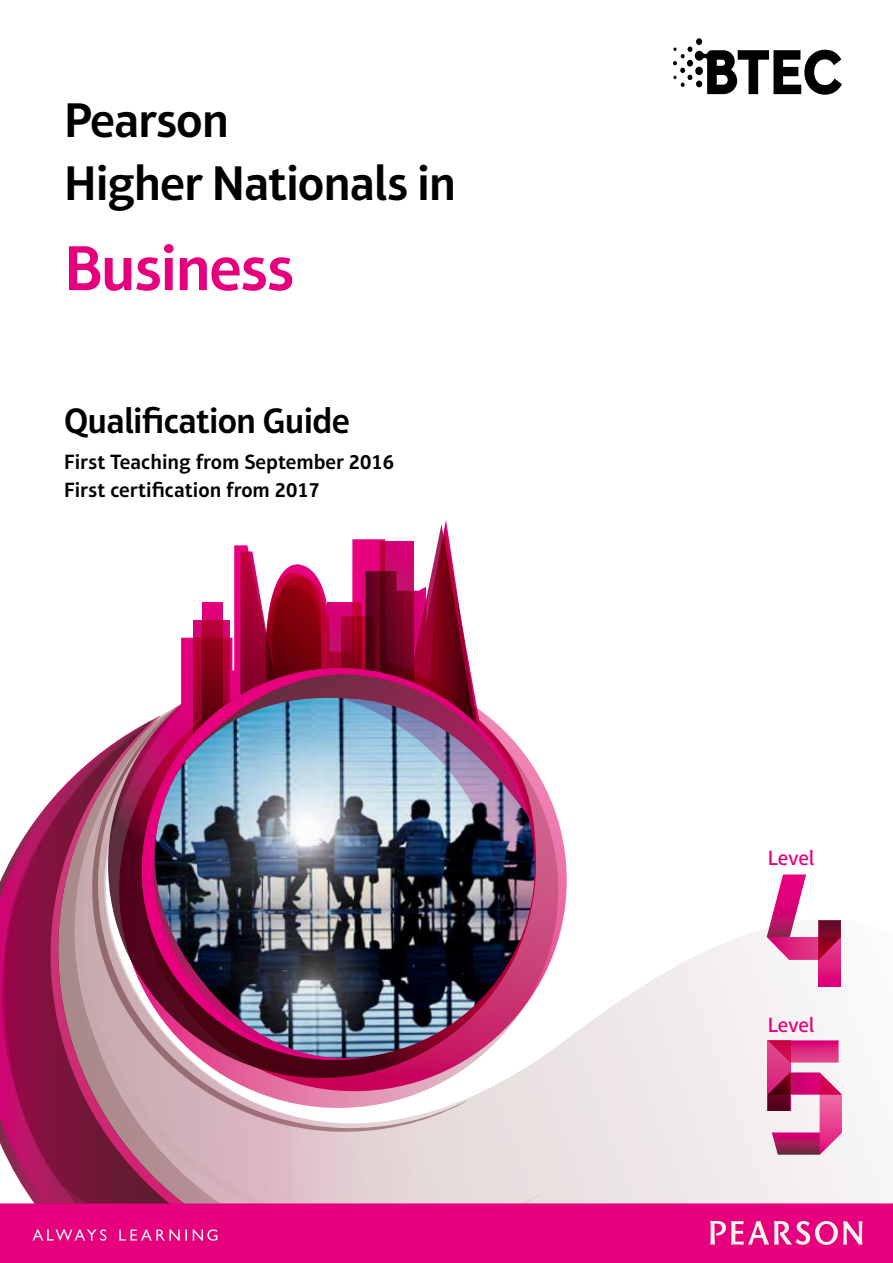
<style>
.page{position:relative;width:893px;height:1263px;background:#fff}
.page>*{position:absolute;margin:0;border:0;box-sizing:border-box;transform-origin:0 0}
.t1{font:600 64.5px "Aptifer Sans LT Pro";letter-spacing:-.03em;color:#e6007d}
.t2{font:600 49.5px/63px "Aptifer Sans LT Pro";letter-spacing:-.025em;color:#000}
.t3{font:600 36px "Aptifer Sans LT Pro";letter-spacing:-.025em;color:#000}
.t4{font:600 21px/28.5px "Aptifer Sans LT Pro";color:#000}
.t5{font:500 21px "Aptifer Sans LT Pro";color:#e6007d}
</style>
<div class="page">
<svg style="left:581px;top:928px;width:305px;height:275px"></svg>
<svg style="left:181px;top:539px;width:185px;height:124px"></svg>
<svg style="left:193px;top:620px;width:37px;height:43px"></svg>
<svg style="left:202px;top:602px;width:20px;height:61px"></svg>
<svg style="left:328px;top:602px;width:33px;height:61px"></svg>
<svg style="left:341px;top:616px;width:25px;height:47px"></svg>
<svg style="left:366px;top:520px;width:103px;height:143px"></svg>
<svg style="left:2px;top:875px;width:579px;height:328px;fill:#ece5e5"></svg>
<svg style="left:3px;top:734px;width:559px;height:469px;background:#c48da1"></svg>
<svg style="left:528px;top:734px;width:22px;height:256px"></svg>
<img style="left:128px;top:663px;width:400px;height:407px">
<div style="left:0;top:1203px;width:893px;height:60px;background:#e6007d"></div>
<svg style="left:32px;top:1229px;width:185px;height:12px"></svg>
<svg style="left:710px;top:1221px;width:152px;height:24px"></svg>
<svg style="left:818px;top:960px;width:23px;height:26px"></svg>
<svg style="left:767px;top:874px;width:74px;height:86px"></svg>
<div style="left:768px;top:1040px;width:22px;height:71px;background:#dd3684"></div>
<svg style="left:768px;top:1040px;width:71px;height:22px;background:#da287a"></svg>
<svg style="left:768px;top:1072px;width:74px;height:83px"></svg>
<div style="left:696px;top:38px;width:6px;height:7px;background:#000;border-radius:50%"></div>
<svg style="left:673px;top:47px;width:169px;height:48px"></svg>
<h2 class="t2" style="left:64px;top:88px;width:394px">Pearson<br>Higher Nationals in</h2>
<h1 class="t1" style="left:64px;top:230px;width:232px">Business</h1>
<h3 class="t3" style="left:64px;top:400px;width:287px">Qualification Guide</h3>
<p class="t4" style="left:64px;top:447px;width:331px">First Teaching from September 2016<br>First certification from 2017</p>
<p class="t5" style="left:768px;top:846px;width:48px">Level</p>
<p class="t5" style="left:768px;top:1012px;width:48px">Level</p>
</div>
